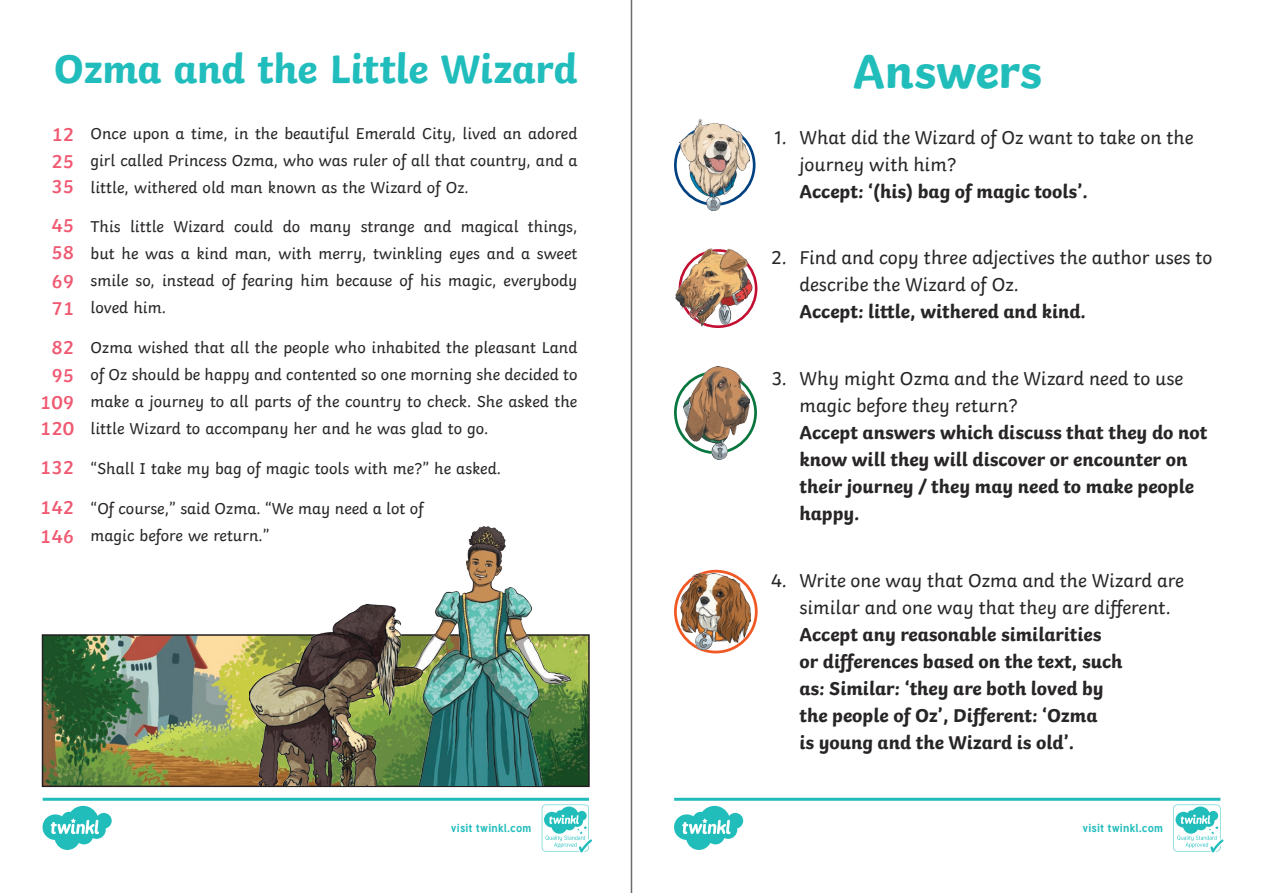
<style>
.page{position:relative;width:1263px;height:893px;background:#fff}
.page>*{position:absolute;margin:0;border:0;box-sizing:border-box;transform-origin:0 0}
.Heading_1{font:700 49.5px "Twinkl";letter-spacing:-.005em;color:#21bdbb}
.Heading_1-2{font:700 42px "Twinkl";letter-spacing:-.01em;color:#21bdbd}
.t1{font:700 19.5px/27px "Twinkl";color:#282526}
.t2{font:19.5px/27px "Twinkl";color:#282526}
.KS1_Body_Copy{font:600 19.5px/27px "Twinkl";color:#f05971}
.KS2_Body_Copy{font:16.5px/27px "Twinkl";color:#282526;text-align:justify}
.t3{font:700 11.4px "Tuffy";letter-spacing:.015em;color:#21bdbb}
.s1{font-weight:700}
.s2{font-weight:400}
</style>
<div class="page">
<hr style="left:631px;top:0;width:1px;height:893px;background:#6b6b6e">
<img style="left:45px;top:637px;width:542px;height:147px">
<div style="left:42px;top:634px;width:548px;height:153px;border:2px solid #231f20"></div>
<img style="left:422px;top:526px;width:149px;height:259px">
<img style="left:250px;top:604px;width:172px;height:181px">
<img style="left:675px;top:248px;width:80px;height:80px">
<svg style="left:675px;top:126px;width:79px;height:78px"></svg>
<div style="left:674px;top:124px;width:81px;height:82px;border:3px solid #004281;border-radius:50%"></div>
<img style="left:680px;top:118px;width:69px;height:92px">
<svg style="left:675px;top:372px;width:80px;height:81px"></svg>
<div style="left:674px;top:371px;width:83px;height:83px;border:3px solid #08763f;border-radius:50%"></div>
<img style="left:683px;top:367px;width:66px;height:92px">
<svg style="left:675px;top:571px;width:81px;height:81px"></svg>
<div style="left:674px;top:570px;width:84px;height:83px;border:3px solid #f15924;border-radius:50%"></div>
<img style="left:681px;top:574px;width:70px;height:76px">
<svg style="left:43px;top:798px;width:549px;height:54px"></svg>
<svg style="left:674px;top:798px;width:549px;height:54px"></svg>
<div style="left:124px;top:809px;width:81px;height:32px;background:#fff"></div>
<div style="left:749px;top:809px;width:81px;height:32px;background:#fff"></div>
<p class="Heading_1-2" style="left:54px;top:34px;width:525px">Ozma and the Little Wizard</p>
<p class="Heading_1" style="left:853px;top:31px;width:190px">Answers</p>
<p class="KS2_Body_Copy" style="left:91px;top:118px;width:488px">Once upon a time, in the beautiful Emerald City, lived an adored girl called Princess Ozma, who was ruler of all that country, and a little, withered old man known as the Wizard of Oz.</p>
<p class="KS2_Body_Copy" style="left:91px;top:212px;width:488px">This little Wizard could do many strange and magical things, but he was a kind man, with merry, twinkling eyes and a sweet smile so, instead of fearing him because of his magic, everybody loved him.</p>
<p class="KS2_Body_Copy" style="left:91px;top:333px;width:488px">Ozma wished that all the people who inhabited the pleasant Land of Oz should be happy and contented so one morning she decided to make a journey to all parts of the country to check. She asked the little Wizard to accompany her and he was glad to go.</p>
<p class="KS2_Body_Copy" style="left:91px;top:453px;width:412px">“Shall I take my bag of magic tools with me?” he asked.</p>
<p class="KS2_Body_Copy" style="left:91px;top:493px;width:334px">“Of course,” said Ozma. “We may need a lot of magic before we return.”</p>
<p class="KS1_Body_Copy" style="left:51px;top:119px;width:25px">12</p>
<p class="KS1_Body_Copy" style="left:51px;top:146px;width:25px">25</p>
<p class="KS1_Body_Copy" style="left:51px;top:165px;width:25px;line-height:39px">35<br>45</p>
<p class="KS1_Body_Copy" style="left:51px;top:237px;width:25px;line-height:27.8px;text-align:justify">58<br>69<br>71</p>
<p class="KS1_Body_Copy" style="left:40px;top:332px;width:36px;text-align:center">82<br>95<br>109<br>120</p>
<p class="KS1_Body_Copy" style="left:40px;top:445px;width:36px;line-height:40.5px">132<br>142</p>
<p class="KS1_Body_Copy" style="left:40px;top:521px;width:36px">146</p>
<p class="t2" style="left:799px;top:122px;width:395px;text-indent:-25px">1. What did the Wizard of Oz want to take on the journey with him?<br><span class="s1">Accept: ‘(his) bag of magic tools’.</span></p>
<p class="t2" style="left:799px;top:243px;width:414px;text-indent:-28px">2. Find and copy three adjectives the author uses to describe the Wizard of Oz.<br><span class="s1">Accept: little, withered and kind.</span></p>
<p class="t1" style="left:799px;top:363px;width:409px;text-indent:-27px"><span class="s2">3. Why might Ozma and the Wizard need to use magic before they return?<br></span>Accept answers which discuss that they do not know will they will discover or encounter on their journey / they may need to make people happy.</p>
<p class="t1" style="left:799px;top:565px;width:386px;text-indent:-28px"><span class="s2">4. Write one way that Ozma and the Wizard are similar and one way that they are different.<br></span>Accept any reasonable similarities<br>or differences based on the text, such<br>as: Similar: ‘they are both loved by<br>the people of Oz’, Different: ‘Ozma<br>is young and the Wizard is old’.</p>
<p class="t3" style="left:451px;top:819px;width:82px">visit twinkl.com</p>
<p class="t3" style="left:1082px;top:819px;width:82px">visit twinkl.com</p>
</div>
